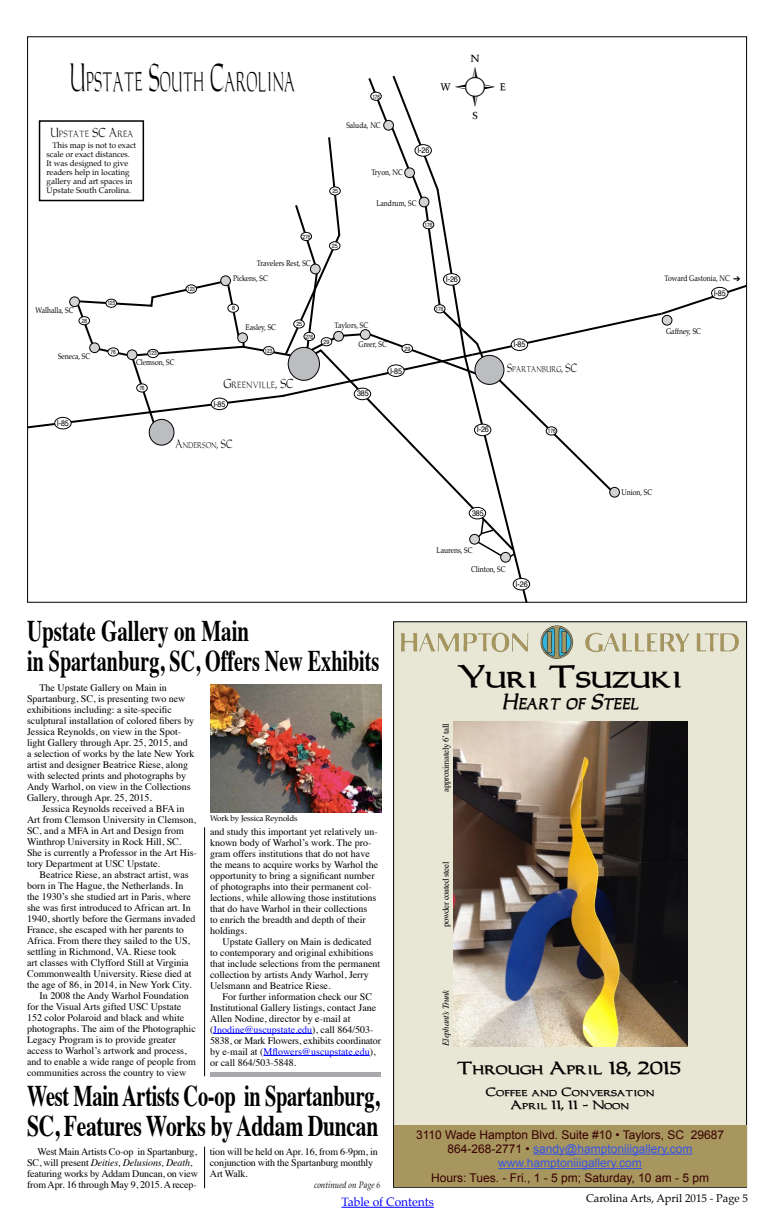
<style>
.page{position:relative;width:774px;height:1224px;background:#fff}
.page>*{position:absolute;margin:0;border:0;box-sizing:border-box;transform-origin:0 0}
.t1{font:36px "Carla Normal";color:#000;scale:.5 1}
.t2{font:700 30px/30px "Times";letter-spacing:-.01em;color:#000;scale:.68 1}
.t3{font:700 30px/30px "Times";letter-spacing:-.01em;color:#000;scale:.7 1}
.t4{font:700 28px "Carla";color:#000;scale:1.2 1}
.t5{font:italic 700 20px "Carla";color:#000;scale:.92 1}
.t6{font:700 16px "Carla";color:#000;scale:1.2 1}
.t7{font:12px/14.4px "Arial";color:#390001;text-align:center}
.t8{font:12px "Carla Normal";color:#000;scale:.8 1}
.t9{font:12px "Palatino";color:#00f}
.t10{font:700 11px/13px "Carla";color:#000;text-align:center;scale:1.2 1}
.t11{font:11px "Palatino";color:#000}
.t12{font:11px "Carla Normal";color:#000;scale:.76 1}
.t13{font:10px/11px "Times";color:#000}
.t14{font:9px "Times";letter-spacing:-.04em;color:#000}
.t15{font:italic 9px "Palatino";color:#000;scale:.9 1}
.t16{font:italic 9px "Times";letter-spacing:-.04em;color:#000}
.t17{font:8px "Palatino";color:#000;scale:.85 1}
.t18{font:8px/9px "Palatino";color:#000}
.t19{font:8px "Helvetica";letter-spacing:-.015em;color:#000;scale:.9 1}
.t20{font:6px "Helvetica";letter-spacing:-.015em;color:#000;scale:.8 1}
.t21{font:6px "Helvetica";letter-spacing:-.015em;color:#000;scale:.9 1}
.s1{color:#00f}
.s2{font-style:italic}
.s3{color:#3955e4}
</style>
<div class="page">
<hr style="left:342px;top:1207px;width:92px;height:1px;background:#00f">
<hr style="left:213px;top:1033px;width:99px;height:1px;background:#00f">
<hr style="left:264px;top:1055px;width:106px;height:1px;background:#00f">
<img style="left:210px;top:684px;width:171px;height:128px">
<hr style="left:204px;top:827px;width:1px;height:249px;background:#000">
<div style="left:210px;top:1072px;width:171px;height:5px;background:#a7a9ac"></div>
<hr style="left:204px;top:1147px;width:1px;height:41px;background:#000">
<div style="left:393px;top:621px;width:354px;height:567px;background:#e8e6d5;border:1px solid #000"></div>
<div style="left:394px;top:1125px;width:352px;height:62px;background:#a7965e"></div>
<hr style="left:533px;top:1154px;width:160px;height:1px;background:#3955e4">
<hr style="left:498px;top:1168px;width:144px;height:1px;background:#3955e4">
<img style="left:400px;top:625px;width:339px;height:34px">
<img style="left:453px;top:722px;width:234px;height:324px">
<svg style="left:27px;top:54px;width:721px;height:549px"></svg>
<h1 class="t1" style="left:70px;top:45px;width:453px">Upstate South Carolina</h1>
<p class="t8" style="left:50px;top:122px;width:106px">Upstate SC Area</p>
<p class="t18" style="left:47px;top:141px;width:91px;text-indent:6px">This map is not to exact scale or exact distances.<br>It was designed to give readers help in locating gallery and art spaces in<br>Upstate South Carolina.</p>
<p class="t17" style="left:36px;top:304px;width:46px">Walhalla, SC</p>
<p class="t20" style="left:107px;top:299px;width:11px">123</p>
<p class="t20" style="left:187px;top:284px;width:11px">123</p>
<p class="t20" style="left:303px;top:232px;width:11px">276</p>
<p class="t17" style="left:257px;top:256px;width:65px">Travelers Rest, SC</p>
<p class="t17" style="left:233px;top:271px;width:42px">Pickens, SC</p>
<p class="t21" style="left:232px;top:304px;width:5px">8</p>
<p class="t20" style="left:372px;top:92px;width:11px">176</p>
<p class="t21" style="left:332px;top:187px;width:8px">25</p>
<p class="t21" style="left:332px;top:241px;width:8px">25</p>
<p class="t17" style="left:346px;top:119px;width:42px">Saluda, NC</p>
<p class="t17" style="left:371px;top:166px;width:39px">Tryon, NC</p>
<p class="t19" style="left:417px;top:144px;width:15px">I-26</p>
<p class="t17" style="left:376px;top:196px;width:49px">Landrum, SC</p>
<p class="t20" style="left:425px;top:220px;width:11px">176</p>
<p class="t19" style="left:446px;top:273px;width:15px">I-26</p>
<p class="t20" style="left:436px;top:304px;width:11px">176</p>
<p class="t20" style="left:82px;top:316px;width:8px">28</p>
<p class="t17" style="left:58px;top:349px;width:39px">Seneca, SC</p>
<p class="t19" style="left:57px;top:417px;width:15px">I-85</p>
<p class="t20" style="left:111px;top:347px;width:8px">76</p>
<p class="t20" style="left:149px;top:349px;width:11px">123</p>
<p class="t17" style="left:136px;top:355px;width:47px">Clemson, SC</p>
<p class="t20" style="left:139px;top:383px;width:8px">76</p>
<p class="t21" style="left:296px;top:319px;width:8px">25</p>
<p class="t17" style="left:246px;top:321px;width:37px">Easley, SC</p>
<p class="t17" style="left:335px;top:318px;width:41px">Taylors, SC</p>
<p class="t20" style="left:305px;top:332px;width:11px">276</p>
<p class="t21" style="left:324px;top:337px;width:8px">29</p>
<p class="t17" style="left:359px;top:338px;width:35px">Greer, SC</p>
<p class="t20" style="left:265px;top:346px;width:11px">123</p>
<p class="t21" style="left:405px;top:344px;width:8px">29</p>
<p class="t8" style="left:224px;top:372px;width:89px">Greenville, SC</p>
<p class="t19" style="left:213px;top:398px;width:15px">I-85</p>
<p class="t19" style="left:357px;top:387px;width:15px">385</p>
<p class="t19" style="left:390px;top:365px;width:15px">I-85</p>
<p class="t12" style="left:176px;top:434px;width:77px">Anderson, SC</p>
<p class="t19" style="left:513px;top:338px;width:15px">I-85</p>
<p class="t12" style="left:507px;top:358px;width:94px">Spartanburg, SC</p>
<p class="t19" style="left:477px;top:423px;width:15px">I-26</p>
<p class="t20" style="left:548px;top:426px;width:11px">176</p>
<p class="t19" style="left:472px;top:507px;width:15px">385</p>
<p class="t17" style="left:437px;top:543px;width:44px">Laurens, SC</p>
<p class="t17" style="left:471px;top:562px;width:42px">Clinton, SC</p>
<p class="t19" style="left:516px;top:578px;width:15px">I-26</p>
<p class="t17" style="left:665px;top:272px;width:78px">Toward Gastonia, NC</p>
<p class="t17" style="left:666px;top:325px;width:43px">Gaffney, SC</p>
<p class="t19" style="left:714px;top:287px;width:15px">I-85</p>
<p class="t17" style="left:622px;top:485px;width:38px">Union, SC</p>
<h2 class="t3" style="left:27px;top:613px;width:505px">Upstate Gallery on Main<br>in Spartanburg, SC, Offers New Exhibits</h2>
<p class="t13" style="left:27px;top:682px;width:169px;text-indent:12px">The Upstate Gallery on Main in Spartanburg, SC, is presenting two new exhibitions including: a site-specific sculptural installation of colored fibers by Jessica Reynolds, on view in the Spot&shy;light Gallery through Apr. 25, 2015, and a selection of works by the late New York artist and designer Beatrice Riese, along with selected prints and photographs by Andy Warhol, on view in the Collections Gallery, through Apr. 25, 2015.</p>
<p class="t13" style="left:27px;top:803px;width:171px;text-indent:15px">Jessica Reynolds received a BFA in Art from Clemson University in Clemson, SC, and a MFA in Art and Design from Winthrop University in Rock Hill, SC.<br>She is currently a Professor in the Art His&shy;tory Department at USC Upstate.</p>
<p class="t13" style="left:40px;top:869px;width:151px">Beatrice Riese, an abstract artist, was</p>
<p class="t13" style="left:27px;top:880px;width:158px">born in The Hague, the Netherlands. In</p>
<p class="t13" style="left:27px;top:891px;width:165px">the 1930’s she studied art in Paris, where</p>
<p class="t13" style="left:27px;top:902px;width:165px">she was first introduced to African art. In</p>
<p class="t13" style="left:27px;top:913px;width:170px">1940, shortly before the Germans invaded</p>
<p class="t13" style="left:27px;top:924px;width:158px">France, she escaped with her parents to</p>
<p class="t13" style="left:27px;top:935px;width:165px">Africa. From there they sailed to the US,</p>
<p class="t13" style="left:27px;top:946px;width:151px">settling in Richmond, VA. Riese took</p>
<p class="t13" style="left:27px;top:957px;width:163px">art classes with Clyfford Still at Virginia</p>
<p class="t13" style="left:27px;top:968px;width:166px">Commonwealth University. Riese died at</p>
<p class="t13" style="left:27px;top:979px;width:166px">the age of 86, in 2014, in New York City.</p>
<p class="t13" style="left:40px;top:990px;width:151px">In 2008 the Andy Warhol Foundation</p>
<p class="t13" style="left:27px;top:1001px;width:156px">for the Visual Arts gifted USC Upstate</p>
<p class="t13" style="left:27px;top:1012px;width:159px">152 color Polaroid and black and white</p>
<p class="t13" style="left:27px;top:1023px;width:170px">photographs. The aim of the Photographic</p>
<p class="t13" style="left:27px;top:1034px;width:151px">Legacy Program is to provide greater</p>
<p class="t13" style="left:27px;top:1045px;width:161px">access to Warhol’s artwork and process,</p>
<p class="t13" style="left:27px;top:1056px;width:170px">and to enable a wide range of people from</p>
<p class="t13" style="left:27px;top:1067px;width:161px">communities across the country to view</p>
<p class="t18" style="left:210px;top:814px;width:89px">Work by Jessica Reynolds</p>
<p class="t13" style="left:210px;top:825px;width:170px">and study this important yet relatively un&shy;known body of Warhol’s work. The pro&shy;gram offers institutions that do not have the means to acquire works by Warhol the opportunity to bring a significant number of photographs into their permanent col&shy;lections, while allowing those institutions that do have Warhol in their collections<br>to enrich the breadth and depth of their holdings.</p>
<p class="t13" style="left:210px;top:935px;width:172px;text-indent:12px">Upstate Gallery on Main is dedicated to contemporary and original exhibitions that include selections from the permanent collection by artists Andy Warhol, Jerry Uelsmann and Beatrice Riese.</p>
<p class="t13" style="left:210px;top:990px;width:173px;text-indent:12px">For further information check our SC Institutional Gallery listings, contact Jane Allen Nodine, director by e-mail at (<span class="s1">Jnodine@uscupstate.edu</span>), call 864/503- 5838, or Mark Flowers, exhibits coordinator by e-mail at (<span class="s1">Mflowers@uscupstate.edu</span>), or call 864/503-5848.</p>
<h2 class="t2" style="left:27px;top:1077px;width:520px">West Main Artists Co-op in Spartanburg,<br>SC, Features Works by Addam Duncan</h2>
<p class="t15" style="left:314px;top:1178px;width:75px">continued on Page 6</p>
<p class="t13" style="left:27px;top:1145px;width:172px;text-indent:10px">West Main Artists Co-op in Spartanburg, SC, will present <span class="s2">Deities, Delusions, Death</span>, featuring works by Addam Duncan, on view from Apr. 16 through May 9, 2015. A recep-</p>
<p class="t13" style="left:210px;top:1145px;width:169px">tion will be held on Apr. 16, from 6-9pm, in conjunction with the Spartanburg monthly<br>Art Walk.</p>
<h3 class="t4" style="left:458px;top:661px;width:189px">Yuri Tsuzuki</h3>
<h3 class="t5" style="left:501px;top:691px;width:151px">Heart of Steel</h3>
<p class="t14" style="left:437px;top:792px;width:69px;rotate:-90deg">approximately 6’ tall</p>
<p class="t14" style="left:437px;top:927px;width:67px;rotate:-90deg">powder coated steel</p>
<p class="t16" style="left:438px;top:1046px;width:58px;rotate:-90deg">Elephant’s Trunk</p>
<h3 class="t6" style="left:457px;top:1059px;width:188px">Through April 18, 2015</h3>
<p class="t10" style="left:486px;top:1086px;width:142px">Coffee and Conversation<br>April 11, 11 - Noon</p>
<p class="t7" style="left:416px;top:1127px;width:310px">3110 Wade Hampton Blvd. Suite #10 • Taylors, SC 29687<br>864-268-2771 • <span class="s3">sandy@hamptoniiigallery.com www.hamptoniiigallery.com</span></p>
<p class="t7" style="left:431px;top:1170px;width:279px">Hours: Tues. - Fri., 1 - 5 pm; Saturday, 10 am - 5 pm</p>
<p class="t9" style="left:342px;top:1192px;width:94px">Table of Contents</p>
<p class="t11" style="left:586px;top:1189px;width:163px">Carolina Arts, April 2015 - Page 5</p>
</div>
